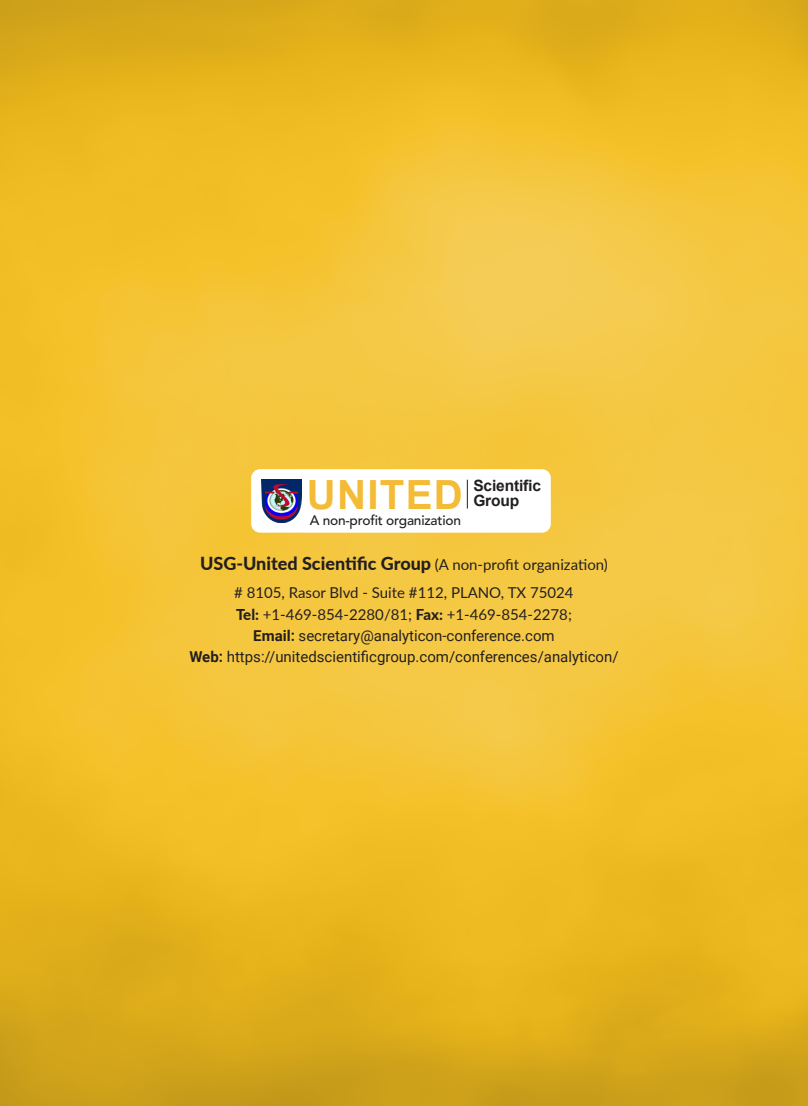
<style>
.page{position:relative;width:808px;height:1106px;background:#fff}
.page>*{position:absolute;margin:0;border:0;box-sizing:border-box;transform-origin:0 0}
.t1{font:700 40.2px "Arial";letter-spacing:.03em;color:#f4bb36}
.t2{font:800 18px "Lato";color:#231f20}
.t3{font:700 15.6px/14.4px "Arial";letter-spacing:-.01em;color:#231f20}
.t4{font:15px "Roboto";color:#231f20}
.t5{font:15px/22.5px "Lato";color:#231f20}
.t6{font:500 13.65px "Avenir LT Std";letter-spacing:-.015em;color:#231f20}
.s1{font-weight:400;font-size:15px}
.s2{font-weight:800}
.s3{font-weight:700}
</style>
<div class="page">
<img style="left:0;top:0;width:808px;height:1106px">
<div style="left:251px;top:469px;width:300px;height:64px;background:#fff;border-radius:9px"></div>
<img style="left:261px;top:480px;width:41px;height:42px">
<svg style="left:467px;top:480px;width:1px;height:29px"></svg>
<p class="t1" style="left:307px;top:466px;width:158px">UNITED</p>
<p class="t3" style="left:473px;top:479px;width:69px">Scientific<br>Group</p>
<p class="t6" style="left:310px;top:512px;width:153px">A non-profit organization</p>
<p class="t2" style="left:200px;top:550px;width:409px">USG-United Scientific Group <span class="s1">(A non-profit organization)</span></p>
<p class="t5" style="left:234px;top:581px;width:341px"># 8105, Rasor Blvd - Suite #112, PLANO, TX 75024<br><span class="s2">Tel:</span> +1-469-854-2280/81; <span class="s2">Fax:</span> +1-469-854-2278;</p>
<p class="t4" style="left:253px;top:626px;width:303px"><span class="s3">Email:</span> secretary@analyticon-conference.com</p>
<p class="t4" style="left:189px;top:647px;width:431px"><span class="s3">Web:</span> https://unitedscientificgroup.com/conferences/analyticon/</p>
</div>
